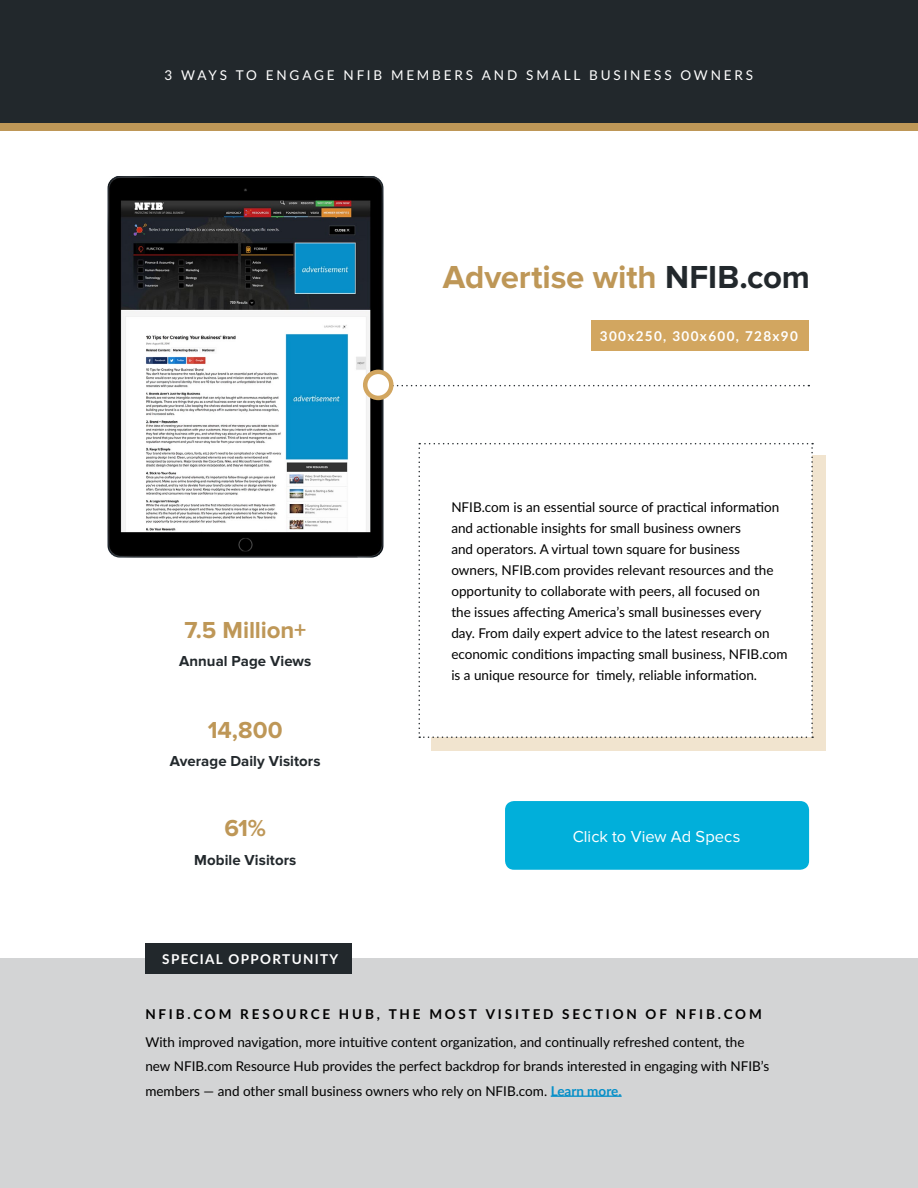
<style>
.page{position:relative;width:918px;height:1188px;background:#fff}
.page>*{position:absolute;margin:0;border:0;box-sizing:border-box;transform-origin:0 0}
.t1{font:700 33px "Proxima Nova";letter-spacing:-.005em;color:#be9757}
.t2{font:700 24px "Proxima Nova";letter-spacing:-.005em;color:#be9757}
.t3{font:16.5px "Proxima Nova";color:#fff}
.t4{font:700 15px "Proxima Nova";letter-spacing:.005em;color:#22282c}
.t5{font:13.5px/21px "Lato";color:#000}
.t6{font:700 13.5px "Lato";letter-spacing:.21em;color:#000}
.t7{font:13.5px "Lato";letter-spacing:.21em;color:#fff}
.t8{font:700 13.5px "Lato";letter-spacing:.1em;color:#fff}
.s1{color:#22282c}
.s2{font-weight:700;color:#058fc8}
</style>
<div class="page">
<div style="left:431px;top:455px;width:394px;height:295px;background:#f1e4cf"></div>
<div style="left:418px;top:443px;width:395px;height:295px;background:#fff"></div>
<div style="left:0;top:958px;width:918px;height:230px;background:#d3d4d5"></div>
<div style="left:591px;top:321px;width:218px;height:30px;background:#d2a660"></div>
<div style="left:0;top:0;width:918px;height:127px;background:#22282c"></div>
<img style="left:107px;top:176px;width:286px;height:382px">
<svg style="left:396px;top:385px;width:413px;height:1px"></svg>
<svg style="left:365px;top:372px;width:26px;height:26px"></svg>
<div style="left:363px;top:370px;width:31px;height:30px;border:4px solid #d2a660;border-radius:50%"></div>
<div style="left:0;top:123px;width:918px;height:7px;background:#be9757"></div>
<hr style="left:551px;top:1096px;width:71px;height:1px;background:#058fc8">
<div style="left:145px;top:943px;width:206px;height:30px;background:#22282c"></div>
<div style="left:505px;top:801px;width:304px;height:69px;background:#01afda;border-radius:9px"></div>
<p class="t7" style="left:165px;top:65px;width:590px">3 WAYS TO ENGAGE NFIB MEMBERS AND SMALL BUSINESS OWNERS</p>
<h1 class="t1" style="left:443px;top:258px;width:369px">Advertise with <span class="s1">NFIB.com</span></h1>
<h2 class="t2" style="left:184px;top:616px;width:123px">7.5 Million+</h2>
<p class="t4" style="left:179px;top:653px;width:134px">Annual Page Views</p>
<h2 class="t2" style="left:208px;top:716px;width:77px">14,800</h2>
<p class="t4" style="left:170px;top:753px;width:152px">Average Daily Visitors</p>
<h2 class="t2" style="left:225px;top:814px;width:43px">61%</h2>
<p class="t4" style="left:194px;top:851px;width:104px">Mobile Visitors</p>
<p class="t8" style="left:162px;top:949px;width:178px">SPECIAL OPPORTUNITY</p>
<p class="t8" style="left:600px;top:326px;width:200px">300x250, 300x600, 728x90</p>
<p class="t5" style="left:451px;top:496px;width:338px">NFIB.com is an essential source of practical information and actionable insights for small business owners<br>and operators. A virtual town square for business owners, NFIB.com provides relevant resources and the opportunity to collaborate with peers, all focused on<br>the issues affecting America’s small businesses every day. From daily expert advice to the latest research on economic conditions impacting small business, NFIB.com is a unique resource for timely, reliable information.</p>
<p class="t3" style="left:573px;top:827px;width:169px">Click to View Ad Specs</p>
<p class="t6" style="left:145px;top:1004px;width:618px">NFIB.COM RESOURCE HUB, THE MOST VISITED SECTION OF NFIB.COM</p>
<p class="t5" style="left:145px;top:1030px;width:625px;line-height:24px">With improved navigation, more intuitive content organization, and continually refreshed content, the new NFIB.com Resource Hub provides the perfect backdrop for brands interested in engaging with NFIB’s members — and other small business owners who rely on NFIB.com. <span class="s2">Learn more.</span></p>
</div>
